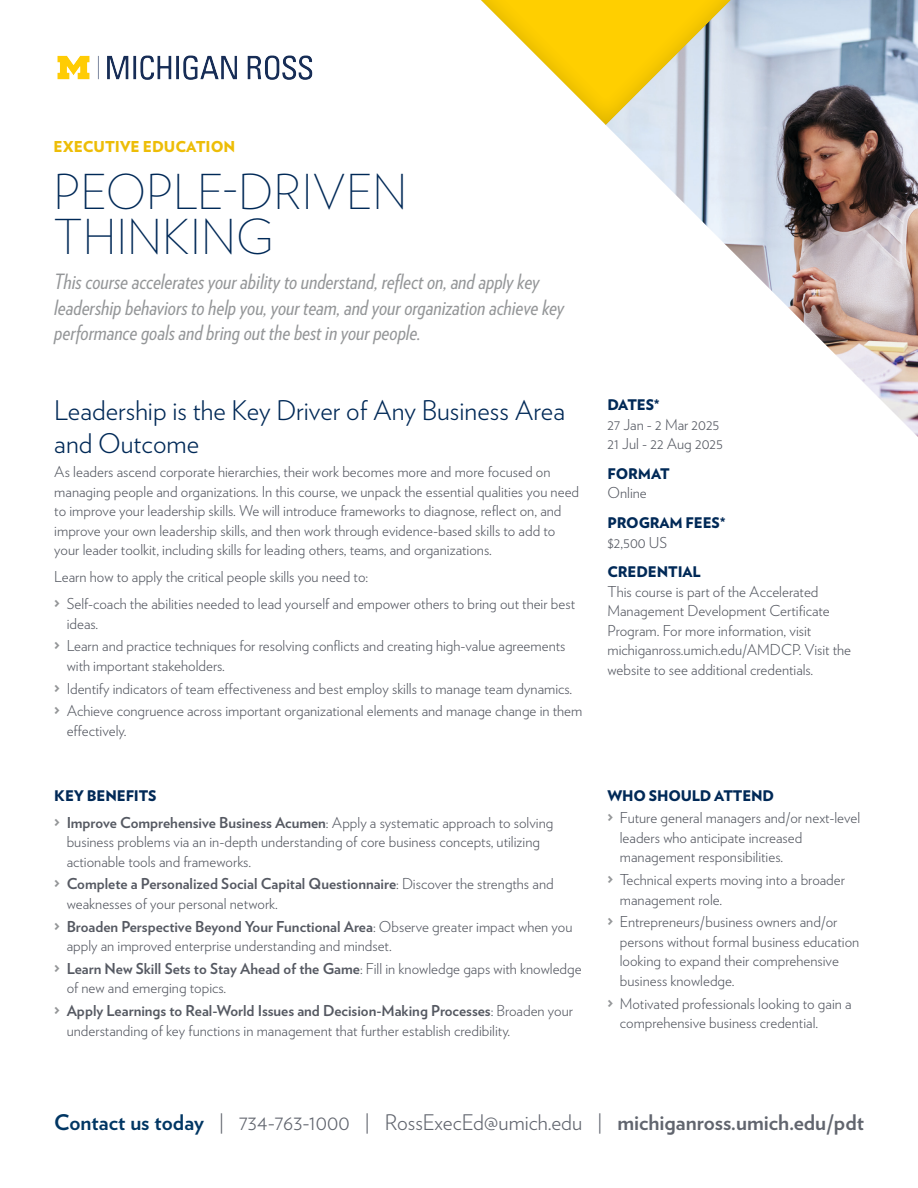
<style>
.page{position:relative;width:918px;height:1188px;background:#fff}
.page>*{position:absolute;margin:0;border:0;box-sizing:border-box;transform-origin:0 0}
.t1{font:200 48px/45px "Verlag";color:#002957}
.Intro{font:300 27px/32.4px "Verlag";color:#002957}
.t2{font:300 21.45px "Verlag";color:#61656e}
.t3{font:italic 21px/25.2px "Verlag Condensed";color:#949698}
.Body_Copy{font:300 15px/19.5px "Verlag";color:#555962}
.SUBHEAD{font:300 15px/19.5px "Verlag";color:#555962}
.Intro-2{font:900 15px "Verlag";color:#edbd07}
.Intro-3{font:900 14.7px "Verlag";letter-spacing:-.01em;color:#002957}
.s1{font-weight:900;color:#949698}
.s2{font-weight:700}
.s3{font-weight:700;color:#003663}
</style>
<div class="page">
<svg style="left:608px;top:0;width:310px;height:437px"></svg>
<svg style="left:481px;top:0;width:292px;height:127px"></svg>
<img style="left:57px;top:55px;width:256px;height:25px">
<p class="Intro-2" style="left:54px;top:134px;width:183px">EXECUTIVE EDUCATION</p>
<p class="t1" style="left:54px;top:166px;width:355px">PEOPLE-DRIVEN<br>THINKING</p>
<p class="t3" style="left:54px;top:268px;width:511px">This course accelerates your ability to understand, reflect on, and apply key leadership behaviors to help you, your team, and your organization achieve key performance goals and bring out the best in your people.</p>
<p class="Intro" style="left:54px;top:393px;width:512px">Leadership is the Key Driver of Any Business Area and Outcome</p>
<p class="Body_Copy" style="left:54px;top:461px;width:526px">As leaders ascend corporate hierarchies, their work becomes more and more focused on managing people and organizations. In this course, we unpack the essential qualities you need to improve your leadership skills. We will introduce frameworks to diagnose, reflect on, and improve your own leadership skills, and then work through evidence-based skills to add to your leader toolkit, including skills for leading others, teams, and organizations.</p>
<p class="Body_Copy" style="left:54px;top:566px;width:315px">Learn how to apply the critical people skills you need to:</p>
<p class="Body_Copy" style="left:67px;top:593px;width:510px;text-indent:-12px"><span class="s1">&gt;</span> Self-coach the abilities needed to lead yourself and empower others to bring out their best ideas.</p>
<p class="Body_Copy" style="left:67px;top:635px;width:500px;text-indent:-12px"><span class="s1">&gt;</span> Learn and practice techniques for resolving conflicts and creating high-value agreements with important stakeholders.</p>
<p class="Body_Copy" style="left:54px;top:678px;width:520px"><span class="s1">&gt;</span> Identify indicators of team effectiveness and best employ skills to manage team dynamics.</p>
<p class="Body_Copy" style="left:67px;top:700px;width:517px;text-indent:-12px"><span class="s1">&gt;</span> Achieve congruence across important organizational elements and manage change in them effectively.</p>
<p class="Intro-3" style="left:54px;top:783px;width:104px">KEY BENEFITS</p>
<p class="Body_Copy" style="left:67px;top:812px;width:488px;text-indent:-12px"><span class="s1">&gt;</span> <span class="s2">Improve Comprehensive Business Acumen</span>: Apply a systematic approach to solving business problems via an in-depth understanding of core business concepts, utilizing actionable tools and frameworks.</p>
<p class="Body_Copy" style="left:67px;top:873px;width:489px;text-indent:-12px"><span class="s1">&gt;</span> <span class="s2">Complete a Personalized Social Capital Questionnaire</span>: Discover the strengths and weaknesses of your personal network.</p>
<p class="Body_Copy" style="left:67px;top:916px;width:507px;text-indent:-12px"><span class="s1">&gt;</span> <span class="s2">Broaden Perspective Beyond Your Functional Area</span>: Observe greater impact when you apply an improved enterprise understanding and mindset.</p>
<p class="Body_Copy" style="left:67px;top:958px;width:517px;text-indent:-12px"><span class="s1">&gt;</span> <span class="s2">Learn New Skill Sets to Stay Ahead of the Game</span>: Fill in knowledge gaps with knowledge of new and emerging topics.</p>
<p class="Body_Copy" style="left:67px;top:1000px;width:508px;text-indent:-12px"><span class="s1">&gt;</span> <span class="s2">Apply Learnings to Real-World Issues and Decision-Making Processes</span>: Broaden your understanding of key functions in management that further establish credibility.</p>
<p class="Intro-3" style="left:608px;top:393px;width:54px">DATES*</p>
<p class="SUBHEAD" style="left:608px;top:414px;width:113px">27 Jan - 2 Mar 2025</p>
<h3 class="Body_Copy" style="left:608px;top:433px;width:117px">21 Jul - 22 Aug 2025</h3>
<p class="Intro-3" style="left:608px;top:461px;width:64px">FORMAT</p>
<p class="SUBHEAD" style="left:608px;top:482px;width:41px">Online</p>
<p class="Intro-3" style="left:608px;top:511px;width:120px">PROGRAM FEES*</p>
<p class="SUBHEAD" style="left:608px;top:532px;width:61px">$2,500 US</p>
<p class="SUBHEAD" style="left:608px;top:581px;width:245px">This course is part of the Accelerated Management Development Certificate Program. For more information, visit michiganross.umich.edu/AMDCP. Visit the website to see additional credentials.</p>
<p class="Intro-3" style="left:608px;top:560px;width:95px">CREDENTIAL</p>
<p class="Intro-3" style="left:608px;top:783px;width:168px">WHO SHOULD ATTEND</p>
<p class="Body_Copy" style="left:620px;top:807px;width:242px;text-indent:-12px"><span class="s1">&gt;</span> Future general managers and/or next-level leaders who anticipate increased management responsibilities.</p>
<p class="Body_Copy" style="left:620px;top:869px;width:227px;text-indent:-12px"><span class="s1">&gt;</span> Technical experts moving into a broader management role.</p>
<p class="Body_Copy" style="left:620px;top:911px;width:241px;text-indent:-12px"><span class="s1">&gt;</span> Entrepreneurs/business owners and/or persons without formal business education looking to expand their comprehensive business knowledge.</p>
<p class="Body_Copy" style="left:620px;top:993px;width:233px;text-indent:-12px"><span class="s1">&gt;</span> Motivated professionals looking to gain a comprehensive business credential.</p>
<p class="t2" style="left:54px;top:1106px;width:811px"><span class="s3">Contact us today</span> | 734-763-1000 | RossExecEd@umich.edu | <span class="s2">michiganross.umich.edu/pdt</span></p>
</div>
